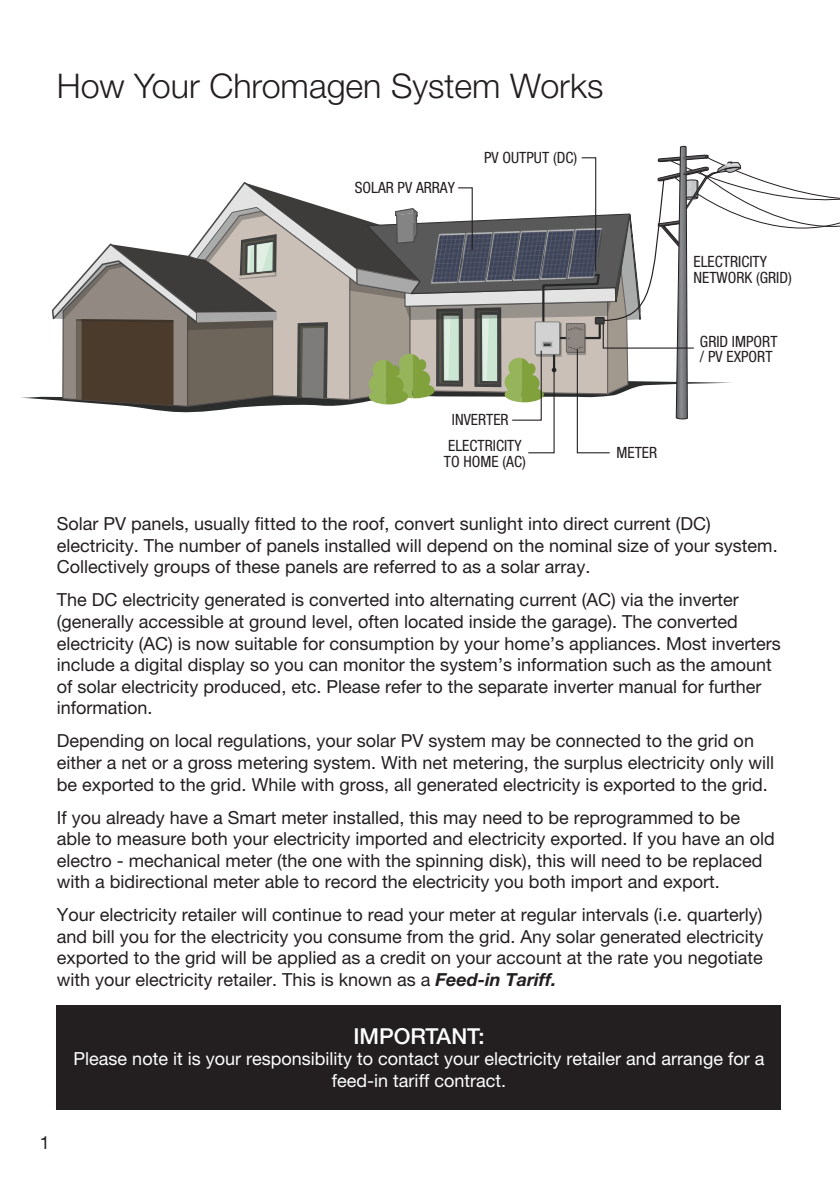
<style>
.page{position:relative;width:840px;height:1191px;background:#fff}
.page>*{position:absolute;margin:0;border:0;box-sizing:border-box;transform-origin:0 0}
.Paragraph_Style_3{font:300 34px "Helvetica Neue LT Pro";color:#231f20}
.t1{font:500 22px "Helvetica Neue LT Pro";color:#fff}
.t2{font:18px/21.6px "Helvetica Neue LT Pro";color:#231f20}
.t3{font:18px/21.6px "Helvetica Neue LT Pro";color:#fff;text-align:center}
.t4{font:condensed 15.6px/15.6px "Helvetica Neue LT Pro";color:#231f20}
.s1{font-weight:700;font-style:italic}
</style>
<div class="page">
<div style="left:57px;top:1005px;width:723px;height:104px;background:#231f20"></div>
<svg style="left:21px;top:145px;width:818px;height:309px"></svg>
<p class="Paragraph_Style_3" style="left:57px;top:65px;width:548px">How Your Chromagen System Works</p>
<p class="t4" style="left:354px;top:179px;width:102px">SOLAR PV ARRAY</p>
<p class="t4" style="left:484px;top:149px;width:94px">PV OUTPUT (DC)</p>
<p class="t4" style="left:693px;top:254px;width:100px">ELECTRICITY<br>NETWORK (GRID)</p>
<p class="t4" style="left:699px;top:333px;width:79px">GRID IMPORT / PV EXPORT</p>
<p class="t4" style="left:451px;top:411px;width:58px">INVERTER</p>
<p class="t4" style="left:443px;top:437px;width:83px">ELECTRICITY<br>TO HOME (AC)</p>
<p class="t4" style="left:616px;top:444px;width:42px">METER</p>
<p class="t2" style="left:57px;top:513px;width:722px">Solar PV panels, usually fitted to the roof, convert sunlight into direct current (DC) electricity. The number of panels installed will depend on the nominal size of your system.<br>Collectively groups of these panels are referred to as a solar array.</p>
<p class="t2" style="left:57px;top:589px;width:725px">The DC electricity generated is converted into alternating current (AC) via the inverter (generally accessible at ground level, often located inside the garage). The converted electricity (AC) is now suitable for consumption by your home’s appliances. Most inverters include a digital display so you can monitor the system’s information such as the amount of solar electricity produced, etc. Please refer to the separate inverter manual for further information.</p>
<p class="t2" style="left:57px;top:730px;width:718px">Depending on local regulations, your solar PV system may be connected to the grid on either a net or a gross metering system. With net metering, the surplus electricity only will be exported to the grid. While with gross, all generated electricity is exported to the grid.</p>
<p class="t2" style="left:57px;top:806px;width:719px">If you already have a Smart meter installed, this may need to be reprogrammed to be able to measure both your electricity imported and electricity exported. If you have an old electro - mechanical meter (the one with the spinning disk), this will need to be replaced with a bidirectional meter able to record the electricity you both import and export.</p>
<p class="t2" style="left:57px;top:903px;width:708px;text-align:justify">Your electricity retailer will continue to read your meter at regular intervals (i.e. quarterly) and bill you for the electricity you consume from the grid. Any solar generated electricity exported to the grid will be applied as a credit on your account at the rate you negotiate with your electricity retailer. This is known as a <span class="s1">Feed-in Tariff.</span></p>
<p class="t1" style="left:353px;top:1023px;width:133px">IMPORTANT:</p>
<p class="t3" style="left:74px;top:1048px;width:692px">Please note it is your responsibility to contact your electricity retailer and arrange for a feed-in tariff contract.</p>
<p class="t2" style="left:40px;top:1131px;width:12px">1</p>
</div>
